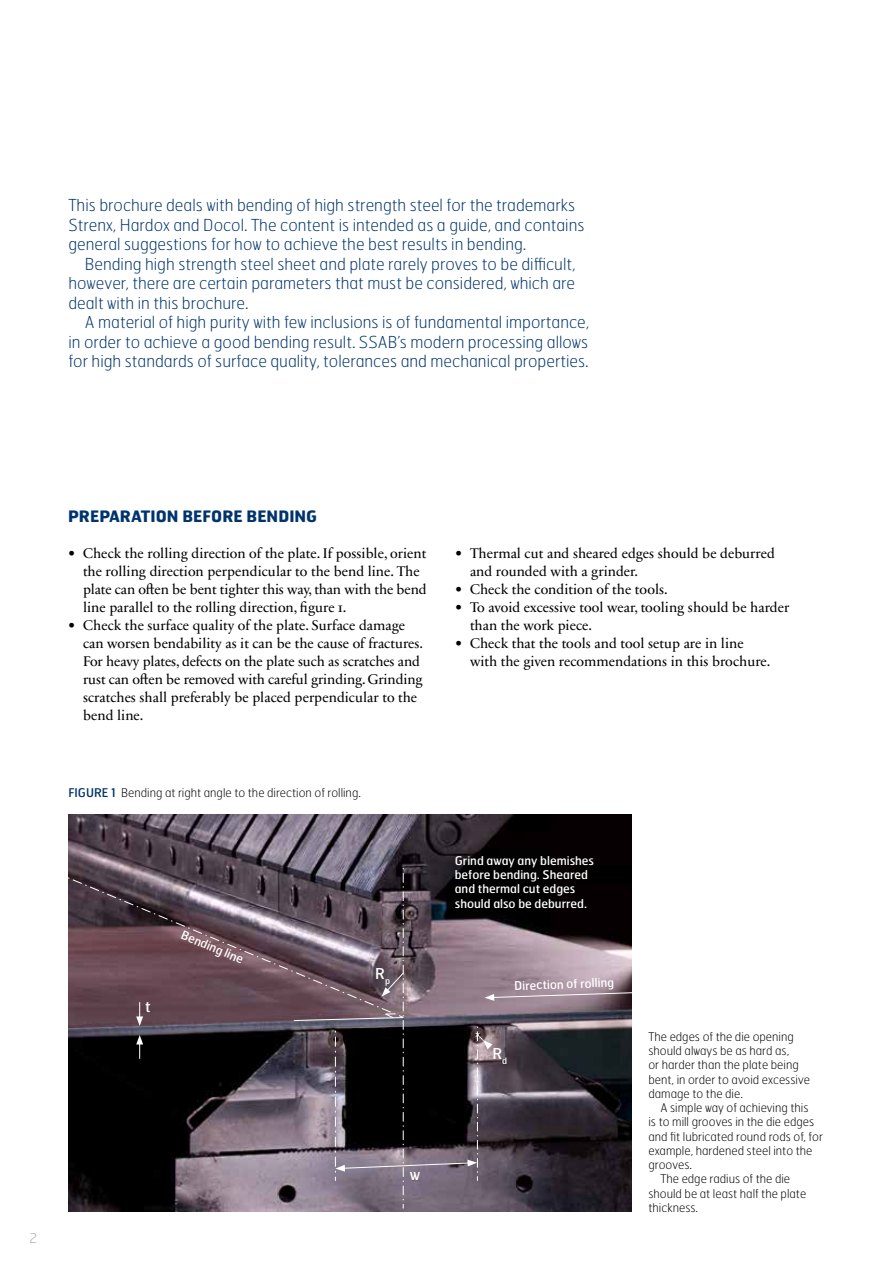
<style>
.page{position:relative;width:893px;height:1263px;background:#fff}
.page>*{position:absolute;margin:0;border:0;box-sizing:border-box;transform-origin:0 0}
.t1{font:100 16.5px/19.5px "Hermes FB";color:#00346c;text-align:justify}
.t2{font:700 15.75px "Hermes FB";color:#00346c}
.t3{font:15px "Hermes FB";color:#fff}
.t4{font:14.25px/18px "Sabon Next LT Pro";color:#000}
.t5{font:100 13.5px "Hermes FB";color:#a8a9af}
.t6{font:100 12px/14.2px "Hermes FB";color:#000}
.t7{font:12px/14.2px "Hermes FB";color:#fff}
.s1{font-weight:400;color:#00346c}
</style>
<div class="page">
<img style="left:68px;top:815px;width:563px;height:397px">
<svg style="left:68px;top:877px;width:225px;height:141px;background:#634c56"></svg>
<svg style="left:136px;top:1035px;width:7px;height:24px"></svg>
<svg style="left:136px;top:1002px;width:7px;height:24px"></svg>
<svg style="left:293px;top:868px;width:339px;height:340px;background:#4f464e"></svg>
<p class="t1" style="left:68px;top:195px;width:518px;text-align:left">This brochure deals with bending of high strength steel for the trademarks<br>Strenx, Hardox and Docol. The content is intended as a guide, and contains general suggestions for how to achieve the best results in bending.</p>
<p class="t1" style="left:68px;top:253px;width:509px;text-indent:16px">Bending high strength steel sheet and plate rarely proves to be difficult, however, there are certain parameters that must be considered, which are dealt with in this brochure.</p>
<p class="t1" style="left:68px;top:312px;width:522px;text-indent:16px">A material of high purity with few inclusions is of fundamental importance, in order to achieve a good bending result. SSAB’s modern processing allows for high standards of surface quality, tolerances and mechanical properties.</p>
<p class="t5" style="left:29px;top:1229px;width:9px">2</p>
<p class="t2" style="left:68px;top:506px;width:251px">PREPARATION BEFORE BENDING</p>
<p class="t4" style="left:83px;top:544px;width:345px;text-indent:-15px">• Check the rolling direction of the plate. If possible, orient the rolling direction perpendicular to the bend line. The plate can often be bent tighter this way, than with the bend line parallel to the rolling direction, figure 1.</p>
<p class="t4" style="left:83px;top:616px;width:342px;text-indent:-15px">• Check the surface quality of the plate. Surface damage can worsen bendability as it can be the cause of fractures.<br>For heavy plates, defects on the plate such as scratches and rust can often be removed with careful grinding. Grinding scratches shall preferably be placed perpendicular to the bend line.</p>
<p class="t6" style="left:68px;top:785px;width:294px"><span class="s1">FIGURE 1</span> Bending at right angle to the direction of rolling.</p>
<p class="t7" style="left:185px;top:927px;width:68px;rotate:23deg">Bending line</p>
<p class="t4" style="left:470px;top:544px;width:306px;text-indent:-15px">• Thermal cut and sheared edges should be deburred and rounded with a grinder.</p>
<p class="t4" style="left:455px;top:580px;width:214px">• Check the condition of the tools.</p>
<p class="t4" style="left:470px;top:598px;width:321px;text-indent:-15px">• To avoid excessive tool wear, tooling should be harder than the work piece.</p>
<p class="t4" style="left:470px;top:634px;width:302px;text-indent:-15px">• Check that the tools and tool setup are in line with the given recommendations in this brochure.</p>
<p class="t7" style="left:455px;top:853px;width:141px">Grind away any blemishes before bending. Sheared and thermal cut edges should also be deburred.</p>
<p class="t3" style="left:145px;top:997px;width:7px">t</p>
<p class="t3" style="left:375px;top:963px;width:16px">R<sub>p</sub></p>
<p class="t7" style="left:514px;top:978px;width:101px;rotate:-2deg">Direction of rolling</p>
<p class="t3" style="left:410px;top:1165px;width:12px">w</p>
<p class="t3" style="left:492px;top:1044px;width:16px">R<sub>d</sub></p>
<p class="t6" style="left:648px;top:1029px;width:163px">The edges of the die opening should always be as hard as,<br>or harder than the plate being bent, in order to avoid excessive damage to the die.</p>
<p class="t6" style="left:660px;top:1100px;width:150px">A simple way of achieving this</p>
<p class="t6" style="left:648px;top:1114px;width:167px">is to mill grooves in the die edges</p>
<p class="t6" style="left:648px;top:1129px;width:176px">and fit lubricated round rods of, for</p>
<p class="t6" style="left:648px;top:1143px;width:166px">example, hardened steel into the</p>
<p class="t6" style="left:648px;top:1157px;width:45px">grooves.</p>
<p class="t6" style="left:660px;top:1171px;width:131px">The edge radius of the die</p>
<p class="t6" style="left:648px;top:1186px;width:159px">should be at least half the plate</p>
<p class="t6" style="left:648px;top:1200px;width:51px">thickness.</p>
</div>
